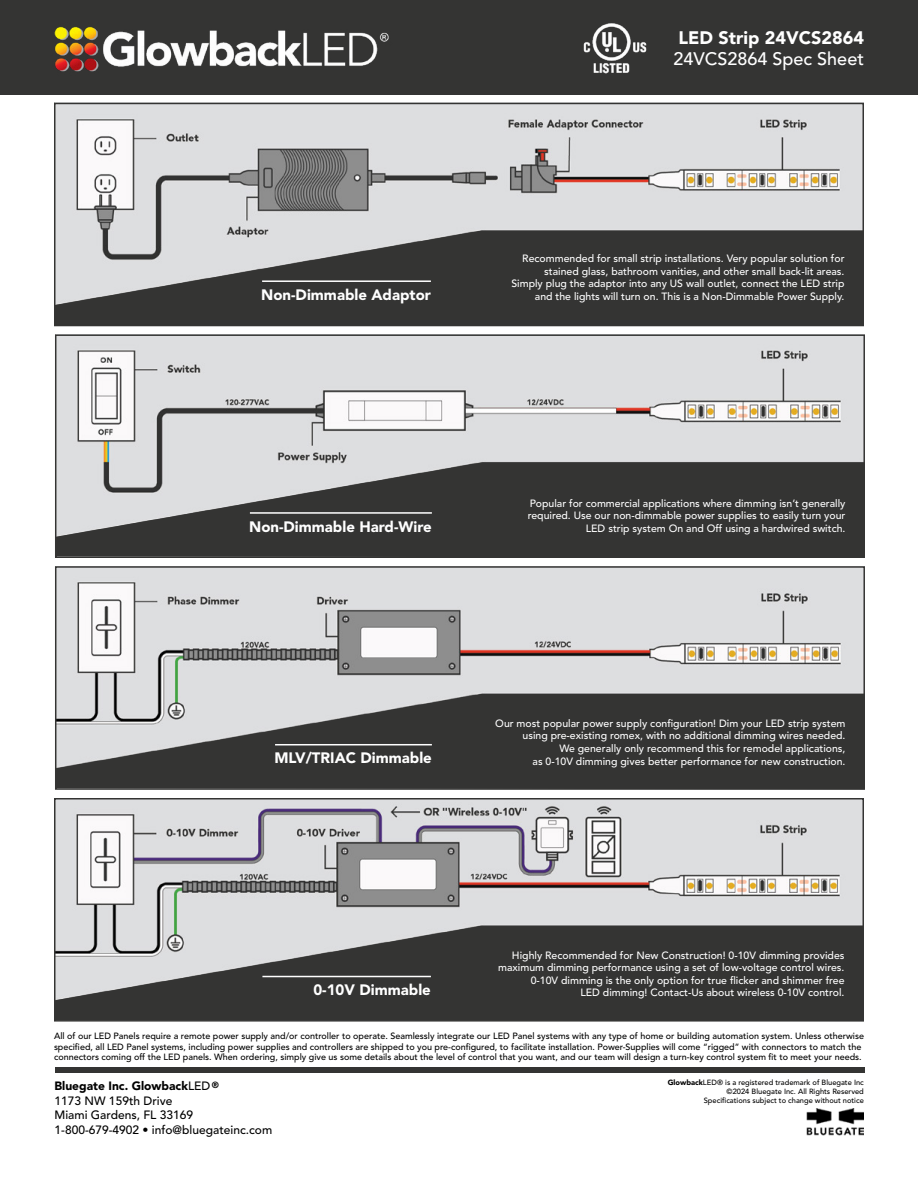
<style>
.page{position:relative;width:918px;height:1188px;background:#fff}
.page>*{position:absolute;margin:0;border:0;box-sizing:border-box;transform-origin:0 0}
.t1{font:500 18px "Avenir LT Std";color:#fff}
.t2{font:900 18px "Avenir LT Std";color:#fff}
.t3{font:900 15px "Avenir LT Std";color:#fff}
.t4{font:500 12px/14.4px "Avenir LT Std";color:#000}
.t5{font:500 10.5px/12.6px "Avenir LT Std";color:#fff;text-align:right}
.t6{font:500 9px/10.8px "Avenir LT Std";color:#000}
.t7{font:900 8.85px "Avenir LT Std";color:#000}
.t8{font:500 7.5px/9px "Avenir LT Std";color:#000;text-align:right}
.t9{font:7.5px/9px "Avenir LT Std";color:#000;text-align:right}
.s1{font-weight:900}
</style>
<div class="page">
<div style="left:0;top:0;width:918px;height:94px;background:#343433"></div>
<img style="left:54px;top:27px;width:335px;height:45px">
<div style="left:55px;top:1067px;width:810px;height:6px;background:#343433"></div>
<img style="left:57px;top:106px;width:804px;height:125px">
<svg style="left:57px;top:231px;width:804px;height:92px;background:#565656"></svg>
<hr style="left:262px;top:280px;width:169px;height:2px;background:#fff">
<div style="left:54px;top:103px;width:810px;height:223px;border:2px solid #343433"></div>
<img style="left:58px;top:337px;width:804px;height:125px">
<svg style="left:58px;top:462px;width:804px;height:93px;background:#565756"></svg>
<hr style="left:250px;top:512px;width:182px;height:2px;background:#fff">
<div style="left:55px;top:334px;width:810px;height:224px;border:2px solid #343433"></div>
<img style="left:58px;top:569px;width:804px;height:125px">
<svg style="left:58px;top:694px;width:804px;height:93px;background:#565656"></svg>
<hr style="left:275px;top:744px;width:157px;height:1px;background:#fff">
<div style="left:55px;top:566px;width:810px;height:224px;border:2px solid #343433"></div>
<img style="left:57px;top:801px;width:804px;height:125px">
<svg style="left:57px;top:926px;width:804px;height:93px;background:#565656"></svg>
<hr style="left:262px;top:976px;width:169px;height:1px;background:#fff">
<div style="left:54px;top:798px;width:810px;height:224px;border:2px solid #343433"></div>
<img style="left:583px;top:23px;width:64px;height:51px">
<img style="left:807px;top:1108px;width:57px;height:28px">
<h1 class="t2" style="left:678px;top:27px;width:187px">LED Strip 24VCS2864</h1>
<h1 class="t1" style="left:674px;top:49px;width:192px">24VCS2864 Spec Sheet</h1>
<p class="t5" style="left:511px;top:252px;width:335px">Recommended for small strip installations. Very popular solution for stained glass, bathroom vanities, and other small back-lit areas.<br>Simply plug the adaptor into any US wall outlet, connect the LED strip</p>
<h2 class="t3" style="left:261px;top:286px;width:171px">Non-Dimmable Adaptor</h2>
<p class="t5" style="left:535px;top:290px;width:311px">and the lights will turn on. This is a Non-Dimmable Power Supply.</p>
<p class="t5" style="left:528px;top:497px;width:319px;text-align:left">Popular for commercial applications where dimming isn’t generally required. Use our non-dimmable power supplies to easily turn your</p>
<h2 class="t3" style="left:249px;top:517px;width:184px">Non-Dimmable Hard-Wire</h2>
<p class="t5" style="left:586px;top:522px;width:261px">LED strip system On and Off using a hardwired switch.</p>
<p class="t5" style="left:495px;top:717px;width:352px">Our most popular power supply configuration! Dim your LED strip system using pre-existing romex, with no additional dimming wires needed.<br>We generally only recommend this for remodel applications,</p>
<h2 class="t3" style="left:274px;top:749px;width:159px">MLV/TRIAC Dimmable</h2>
<p class="t5" style="left:533px;top:755px;width:314px">as 0-10V dimming gives better performance for new construction.</p>
<p class="t5" style="left:498px;top:949px;width:348px">Highly Recommended for New Construction! 0-10V dimming provides maximum dimming performance using a set of low-voltage control wires.<br>0-10V dimming is the only option for true flicker and shimmer free</p>
<h2 class="t3" style="left:313px;top:981px;width:119px">0-10V Dimmable</h2>
<p class="t5" style="left:580px;top:987px;width:266px">LED dimming! Contact-Us about wireless 0-10V control.</p>
<p class="t6" style="left:54px;top:1030px;width:812px">All of our LED Panels require a remote power supply and/or controller to operate. Seamlessly integrate our LED Panel systems with any type of home or building automation system. Unless otherwise specified, all LED Panel systems, including power supplies and controllers are shipped to you pre-configured, to facilitate installation. Power-Supplies will come “rigged” with connectors to match the connectors coming off the LED panels. When ordering, simply give us some details about the level of control that you want, and our team will design a turn-key control system fit to meet your needs.</p>
<p class="t4" style="left:55px;top:1079px;width:219px"><span class="s1">Bluegate Inc. Glowback</span>LED<br>1173 NW 159th Drive<br>Miami Gardens, FL 33169<br>1-800-679-4902 • info@bluegateinc.com</p>
<p class="t7" style="left:212px;top:1080px;width:9px">®</p>
<p class="t8" style="left:668px;top:1078px;width:198px"><span class="s1">Glowback</span>LED is a registered trademark of Bluegate Inc<br>2 Bluegate Inc. All Rights Reserved<br>Specifications subject to change without notice</p>
<p class="t8" style="left:717px;top:1078px;width:7px">®</p>
<p class="t9" style="left:671px;top:1078px;width:194px"><span class="s1">Glowback</span>LED® is a registered trademark of Bluegate Inc ©2021 Bluegate Inc. All Rights Reserved<br>Specifications subject to change without notice</p>
<p class="t8" style="left:727px;top:1087px;width:24px">©2024</p>
</div>
